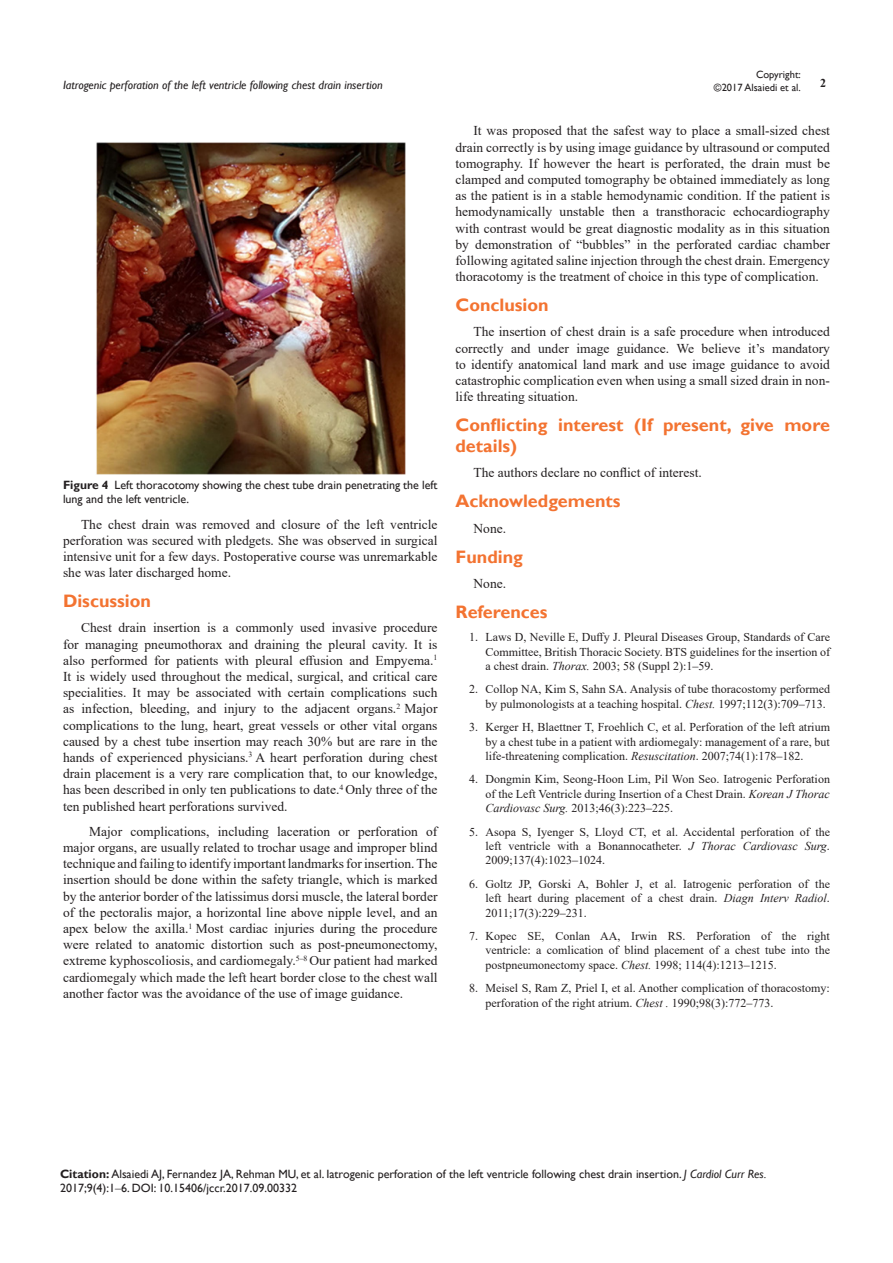
<style>
.page{position:relative;width:893px;height:1263px;background:#fff}
.page>*{position:absolute;margin:0;border:0;box-sizing:border-box;transform-origin:0 0}
.List_Paragraph{font:700 18px/21px "Gill Sans";color:#f37331}
.t1{font:13.5px/16.2px "Times New Roman";color:#231f20;text-align:justify}
.t2{font:12px/14.4px "Times New Roman";color:#231f20;text-align:justify}
.Citation{font:12px/14.4px "Gill Sans";color:#231f20}
.t3{font:italic 12px "Gill Sans";color:#231f20}
.t4{font:700 12px "Times New Roman";color:#231f20}
.t5{font:10.5px/12.6px "Gill Sans";color:#231f20;text-align:right}
.s1{font-weight:700}
.s2{font-style:italic}
.s3{font-family:"Times New Roman"}
</style>
<div class="page">
<img style="left:96px;top:142px;width:310px;height:332px">
<p class="t5" style="left:714px;top:69px;width:88px">Copyright:<br>©2017 Alsaiedi et al.</p>
<p class="t3" style="left:63px;top:78px;width:321px">Iatrogenic perforation of the left ventricle following chest drain insertion</p>
<p class="t4" style="left:820px;top:75px;width:7px">2</p>
<p class="Citation" style="left:63px;top:478px;width:376px"><span class="s1">Figure 4</span> Left thoracotomy showing the chest tube drain penetrating the left lung and the left ventricle.</p>
<p class="t1" style="left:63px;top:515px;width:376px;text-indent:18px">The chest drain was removed and closure of the left ventricle perforation was secured with pledgets. She was observed in surgical intensive unit for a few days. Postoperative course was unremarkable she was later discharged home.</p>
<p class="List_Paragraph" style="left:63px;top:591px;width:89px">Discussion</p>
<p class="t1" style="left:63px;top:619px;width:376px;text-indent:18px">Chest drain insertion is a commonly used invasive procedure for managing pneumothorax and draining the pleural cavity. It is also performed for patients with pleural effusion and Empyema.<sup>1<br></sup>It is widely used throughout the medical, surgical, and critical care specialities. It may be associated with certain complications such as infection, bleeding, and injury to the adjacent organs.<sup>2</sup> Major complications to the lung, heart, great vessels or other vital organs caused by a chest tube insertion may reach 30% but are rare in the hands of experienced physicians.<sup>3</sup> A heart perforation during chest drain placement is a very rare complication that, to our knowledge, has been described in only ten publications to date.<sup>4</sup> Only three of the ten published heart perforations survived.</p>
<p class="t1" style="left:63px;top:823px;width:376px;text-indent:26px">Major complications, including laceration or perforation of major organs, are usually related to trochar usage and improper blind technique and failing to identify important landmarks for insertion. The insertion should be done within the safety triangle, which is marked by the anterior border of the latissimus dorsi muscle, the lateral border of the pectoralis major, a horizontal line above nipple level, and an apex below the axilla.<sup>1</sup> Most cardiac injuries during the procedure were related to anatomic distortion such as post-pneumonectomy, extreme kyphoscoliosis, and cardiomegaly.<sup>5‒8</sup> Our patient had marked cardiomegaly which made the left heart border close to the chest wall another factor was the avoidance of the use of image guidance.</p>
<p class="t1" style="left:455px;top:122px;width:376px;text-indent:18px">It was proposed that the safest way to place a small-sized chest drain correctly is by using image guidance by ultrasound or computed tomography. If however the heart is perforated, the drain must be clamped and computed tomography be obtained immediately as long as the patient is in a stable hemodynamic condition. If the patient is hemodynamically unstable then a transthoracic echocardiography with contrast would be great diagnostic modality as in this situation by demonstration of “bubbles” in the perforated cardiac chamber following agitated saline injection through the chest drain. Emergency thoracotomy is the treatment of choice in this type of complication.</p>
<p class="List_Paragraph" style="left:455px;top:295px;width:95px">Conclusion</p>
<p class="t1" style="left:455px;top:323px;width:376px;text-indent:18px">The insertion of chest drain is a safe procedure when introduced correctly and under image guidance. We believe it’s mandatory to identify anatomical land mark and use image guidance to avoid catastrophic complication even when using a small sized drain in non&shy;life threating situation.</p>
<p class="List_Paragraph" style="left:455px;top:415px;width:376px">Conflicting interest (If present, give more details)</p>
<p class="t1" style="left:473px;top:464px;width:230px">The authors declare no conflict of interest.</p>
<p class="List_Paragraph" style="left:455px;top:491px;width:166px">Acknowledgements</p>
<p class="t1" style="left:473px;top:520px;width:34px">None.</p>
<p class="List_Paragraph" style="left:455px;top:546px;width:69px">Funding</p>
<p class="t1" style="left:473px;top:575px;width:34px">None.</p>
<p class="List_Paragraph" style="left:455px;top:602px;width:94px">References</p>
<p class="t2" style="left:485px;top:630px;width:346px;text-indent:-16px">1. Laws D, Neville E, Duffy J. Pleural Diseases Group, Standards of Care Committee, British Thoracic Society. BTS guidelines for the insertion of a chest drain. <span class="s2">Thorax.</span> 2003; 58 (Suppl 2):1‒59.</p>
<p class="t2" style="left:485px;top:682px;width:346px;text-indent:-16px">2. Collop NA, Kim S, Sahn SA. Analysis of tube thoracostomy performed by pulmonologists at a teaching hospital. <span class="s2">Chest.</span> 1997;112(3):709‒713.</p>
<p class="t2" style="left:485px;top:720px;width:346px;text-indent:-16px">3. Kerger H, Blaettner T, Froehlich C, et al. Perforation of the left atrium by a chest tube in a patient with ardiomegaly: management of a rare, but life-threatening complication. <span class="s2">Resuscitation</span>. 2007;74(1):178‒182.</p>
<p class="t2" style="left:485px;top:772px;width:346px;text-indent:-16px">4. Dongmin Kim, Seong-Hoon Lim, Pil Won Seo. Iatrogenic Perforation of the Left Ventricle during Insertion of a Chest Drain. <span class="s2">Korean J Thorac Cardiovasc Surg.</span> 2013;46(3):223‒225.</p>
<p class="t2" style="left:485px;top:824px;width:346px;text-indent:-16px">5. Asopa S, Iyenger S, Lloyd CT, et al. Accidental perforation of the left ventricle with a Bonannocatheter. <span class="s2">J Thorac Cardiovasc Surg</span>.<br>2009;137(4):1023‒1024.</p>
<p class="t2" style="left:485px;top:876px;width:346px;text-indent:-16px">6. Goltz JP, Gorski A, Bohler J, et al. Iatrogenic perforation of the left heart during placement of a chest drain. <span class="s2">Diagn Interv Radiol</span>.<br>2011;17(3):229‒231.</p>
<p class="t2" style="left:485px;top:928px;width:346px;text-indent:-16px">7. Kopec SE, Conlan AA, Irwin RS. Perforation of the right ventricle: a comlication of blind placement of a chest tube into the postpneumonectomy space. <span class="s2">Chest.</span> 1998; 114(4):1213‒1215.</p>
<p class="t2" style="left:485px;top:981px;width:346px;text-indent:-16px">8. Meisel S, Ram Z, Priel I, et al. Another complication of thoracostomy: perforation of the right atrium. <span class="s2">Chest .</span> 1990;98(3):772‒773.</p>
<p class="Citation" style="left:60px;top:1167px;width:708px"><span class="s1">Citation:</span> Alsaiedi AJ, Fernandez JA, Rehman MU, et al. Iatrogenic perforation of the left ventricle following chest drain insertion. <span class="s2">J Cardiol Curr Res.<br></span>2017;9(4):1<span class="s3">‒</span>6. DOI: 10.15406/jccr.2017.09.00332</p>
</div>
